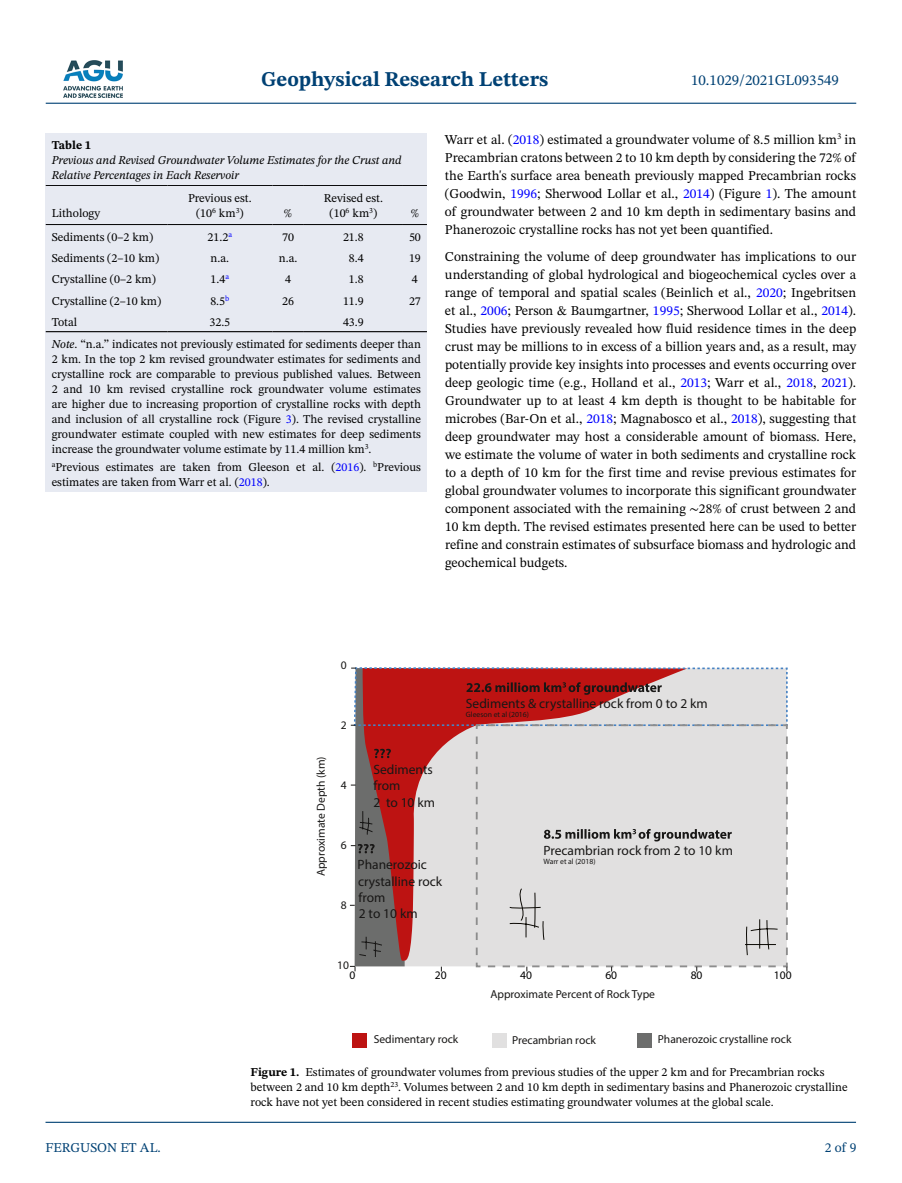
<style>
.page{position:relative;width:902px;height:1183px;background:#fff}
.page>*{position:absolute;margin:0;border:0;box-sizing:border-box;transform-origin:0 0}
.t1{font:700 21px "STIX Two Text";color:#004174}
.t2{font:15px "STIX Two Text";color:#004174}
.t3{font:13.5px/18px "STIX Two Text";color:#000;text-align:justify}
.t4{font:13.5px/16.2px "Myriad Pro";color:#181716}
.t5{font:13.5px "STIX Two Text";color:#004174}
.t6{font:12px/15px "STIX Two Text";color:#000}
.t7{font:italic 12px/15px "STIX Two Text";color:#000}
.t8{font:700 12px "STIX Two Text";color:#000}
.t9{font:11.55px "Myriad Pro";color:#181716}
.t10{font:11.55px "Myriad Pro";color:#000}
.t11{font:7.65px "Myriad Pro";color:#181716}
.s1{font-style:italic}
.s2{color:#00f}
.s3{font-family:"STIX Two Math"}
.s4{font-weight:700}
</style>
<div class="page">
<img style="left:63px;top:60px;width:60px;height:38px">
<hr style="left:46px;top:103px;width:810px;height:1px;background:#004174">
<hr style="left:45px;top:1121px;width:810px;height:1px;background:#004174">
<div style="left:46px;top:185px;width:381px;height:306px;background:#e7eaf2"></div>
<hr style="left:46px;top:185px;width:121px;height:1px;background:#000">
<hr style="left:46px;top:224px;width:121px;height:1px;background:#000">
<hr style="left:167px;top:185px;width:105px;height:1px;background:#000">
<hr style="left:167px;top:224px;width:105px;height:1px;background:#000">
<hr style="left:272px;top:185px;width:32px;height:1px;background:#000">
<hr style="left:272px;top:224px;width:32px;height:1px;background:#000">
<hr style="left:304px;top:185px;width:99px;height:1px;background:#000">
<hr style="left:304px;top:224px;width:99px;height:1px;background:#000">
<svg style="left:403px;top:185px;width:24px;height:1px"></svg>
<svg style="left:403px;top:224px;width:24px;height:1px"></svg>
<hr style="left:46px;top:331px;width:121px;height:1px;background:#000">
<hr style="left:167px;top:331px;width:105px;height:1px;background:#000">
<hr style="left:272px;top:331px;width:32px;height:1px;background:#000">
<hr style="left:304px;top:331px;width:99px;height:1px;background:#000">
<svg style="left:403px;top:331px;width:24px;height:1px"></svg>
<div style="left:46px;top:134px;width:381px;height:51px;background:#e7eaf2"></div>
<div style="left:352px;top:1032px;width:14px;height:15px;background:#bd1312"></div>
<div style="left:492px;top:1032px;width:15px;height:15px;background:#e1e0e0"></div>
<div style="left:637px;top:1032px;width:14px;height:15px;background:#6c6d6c"></div>
<svg style="left:350px;top:667px;width:438px;height:304px;background:#d0b4b4"></svg>
<h1 class="t1" style="left:261px;top:64px;width:289px">Geophysical Research Letters</h1>
<p class="t2" style="left:691px;top:69px;width:149px">10.1029/2021GL093549</p>
<p class="t8" style="left:52px;top:136px;width:41px">Table 1</p>
<p class="t7" style="left:52px;top:152px;width:351px">Previous and Revised Groundwater Volume Estimates for the Crust and<br>Relative Percentages in Each Reservoir</p>
<p class="t6" style="left:52px;top:205px;width:50px">Lithology</p>
<p class="t6" style="left:188px;top:190px;width:65px;text-align:center">Previous est. (10<sup>6</sup> km<sup>3</sup>)</p>
<p class="t6" style="left:284px;top:205px;width:10px">%</p>
<p class="t6" style="left:324px;top:190px;width:61px;text-align:center">Revised est. (10<sup>6</sup> km<sup>3</sup>)</p>
<p class="t6" style="left:411px;top:205px;width:10px">%</p>
<p class="t6" style="left:52px;top:229px;width:103px">Sediments (0–2 km)</p>
<p class="t6" style="left:207px;top:229px;width:26px">21.2<sup>a</sup></p>
<p class="t6" style="left:282px;top:229px;width:13px">70</p>
<p class="t6" style="left:343px;top:229px;width:22px">21.8</p>
<p class="t6" style="left:409px;top:229px;width:13px">50</p>
<p class="t6" style="left:52px;top:250px;width:109px">Sediments (2–10 km)</p>
<p class="t6" style="left:210px;top:250px;width:20px">n.a.</p>
<p class="t6" style="left:279px;top:250px;width:20px">n.a.</p>
<p class="t6" style="left:349px;top:250px;width:16px">8.4</p>
<p class="t6" style="left:409px;top:250px;width:13px">19</p>
<p class="t6" style="left:52px;top:272px;width:106px">Crystalline (0–2 km)</p>
<p class="t6" style="left:210px;top:272px;width:20px">1.4<sup>a</sup></p>
<p class="t6" style="left:285px;top:272px;width:7px">4</p>
<p class="t6" style="left:349px;top:272px;width:16px">1.8</p>
<p class="t6" style="left:412px;top:272px;width:7px">4</p>
<p class="t6" style="left:52px;top:293px;width:111px">Crystalline (2–10 km)</p>
<p class="t6" style="left:210px;top:293px;width:20px">8.5<sup>b</sup></p>
<p class="t6" style="left:282px;top:293px;width:13px">26</p>
<p class="t6" style="left:343px;top:293px;width:22px">11.9</p>
<p class="t6" style="left:409px;top:293px;width:13px">27</p>
<p class="t6" style="left:52px;top:314px;width:27px">Total</p>
<p class="t6" style="left:209px;top:314px;width:22px">32.5</p>
<p class="t6" style="left:52px;top:310px;width:371px;line-height:22.6px;text-indent:291px">43.9<br><span class="s1">Note</span>. “n.a.” indicates not previously estimated for sediments deeper than</p>
<p class="t6" style="left:52px;top:352px;width:371px;text-align:justify">2 km. In the top 2 km revised groundwater estimates for sediments and crystalline rock are comparable to previous published values. Between 2 and 10 km revised crystalline rock groundwater volume estimates are higher due to increasing proportion of crystalline rocks with depth and inclusion of all crystalline rock (Figure <span class="s2">3</span>). The revised crystalline groundwater estimate coupled with new estimates for deep sediments increase the groundwater volume estimate by 11.4 million km<sup>3</sup>.</p>
<p class="t6" style="left:52px;top:459px;width:370px"><sup>a</sup>Previous estimates are taken from Gleeson et al. (<span class="s2">2016</span>). <sup>b</sup>Previous estimates are taken from Warr et al. (<span class="s2">2018</span>).</p>
<p class="t3" style="left:445px;top:130px;width:413px">Warr et al. (<span class="s2">2018</span>) estimated a groundwater volume of 8.5 million km<sup>3</sup> in Precambrian cratons between 2 to 10 km depth by considering the 72% of the Earth's surface area beneath previously mapped Precambrian rocks (Goodwin, <span class="s2">1996</span>; Sherwood Lollar et al., <span class="s2">2014</span>) (Figure <span class="s2">1</span>). The amount of groundwater between 2 and 10 km depth in sedimentary basins and Phanerozoic crystalline rocks has not yet been quantified.</p>
<p class="t3" style="left:445px;top:247px;width:413px">Constraining the volume of deep groundwater has implications to our understanding of global hydrological and biogeochemical cycles over a range of temporal and spatial scales (Beinlich et al., <span class="s2">2020</span>; Ingebritsen et al., <span class="s2">2006</span>; Person &amp; Baumgartner, <span class="s2">1995</span>; Sherwood Lollar et al., <span class="s2">2014</span>).<br>Studies have previously revealed how fluid residence times in the deep crust may be millions to in excess of a billion years and, as a result, may potentially provide key insights into processes and events occurring over deep geologic time (e.g., Holland et al., <span class="s2">2013</span>; Warr et al., <span class="s2">2018</span>, <span class="s2">2021</span>).<br>Groundwater up to at least 4 km depth is thought to be habitable for microbes (Bar-On et al., <span class="s2">2018</span>; Magnabosco et al., <span class="s2">2018</span>), suggesting that deep groundwater may host a considerable amount of biomass. Here, we estimate the volume of water in both sediments and crystalline rock to a depth of 10 km for the first time and revise previous estimates for global groundwater volumes to incorporate this significant groundwater component associated with the remaining <span class="s3">∼</span>28% of crust between 2 and 10 km depth. The revised estimates presented here can be used to better refine and constrain estimates of subsurface biomass and hydrologic and geochemical budgets.</p>
<p class="t9" style="left:341px;top:658px;width:7px">0</p>
<p class="t9" style="left:341px;top:718px;width:7px">2</p>
<p class="t4" style="left:466px;top:695px;width:243px">Sediments &amp; crystalline rock from 0 to 2 km</p>
<p class="t11" style="left:466px;top:710px;width:65px">Gleeson et al (2016)</p>
<p class="t9" style="left:314px;top:876px;width:121px;rotate:-90deg">Approximate Depth (km)</p>
<p class="t9" style="left:341px;top:778px;width:7px">4</p>
<p class="t4" style="left:373px;top:761px;width:63px">Sediments from<br>2 to 10 km</p>
<p class="t9" style="left:341px;top:837px;width:7px">6</p>
<p class="t9" style="left:341px;top:897px;width:7px">8</p>
<p class="t4" style="left:357px;top:856px;width:86px">Phanerozoic crystalline rock from<br>2 to 10 km</p>
<p class="t4" style="left:543px;top:841px;width:191px">Precambrian rock from 2 to 10 km</p>
<p class="t11" style="left:543px;top:856px;width:54px">Warr et al (2018)</p>
<p class="t9" style="left:337px;top:957px;width:13px">10</p>
<p class="t10" style="left:349px;top:968px;width:7px">0</p>
<p class="t10" style="left:435px;top:968px;width:13px">20</p>
<p class="t10" style="left:520px;top:968px;width:13px">40</p>
<p class="t10" style="left:605px;top:968px;width:13px">60</p>
<p class="t10" style="left:690px;top:968px;width:13px">80</p>
<p class="t10" style="left:773px;top:968px;width:19px">100</p>
<p class="t9" style="left:490px;top:986px;width:166px">Approximate Percent of Rock Type</p>
<p class="t9" style="left:374px;top:1031px;width:86px">Sedimentary rock</p>
<p class="t9" style="left:512px;top:1032px;width:85px">Precambrian rock</p>
<p class="t9" style="left:657px;top:1031px;width:135px">Phanerozoic crystalline rock</p>
<p class="t5" style="left:45px;top:1137px;width:117px">FERGUSON ET AL.</p>
<p class="t6" style="left:250px;top:1064px;width:598px"><span class="s4">Figure 1.</span> Estimates of groundwater volumes from previous studies of the upper 2 km and for Precambrian rocks between 2 and 10 km depth<sup>23</sup>. Volumes between 2 and 10 km depth in sedimentary basins and Phanerozoic crystalline rock have not yet been considered in recent studies estimating groundwater volumes at the global scale.</p>
<p class="t5" style="left:824px;top:1137px;width:33px">2 of 9</p>
</div>
